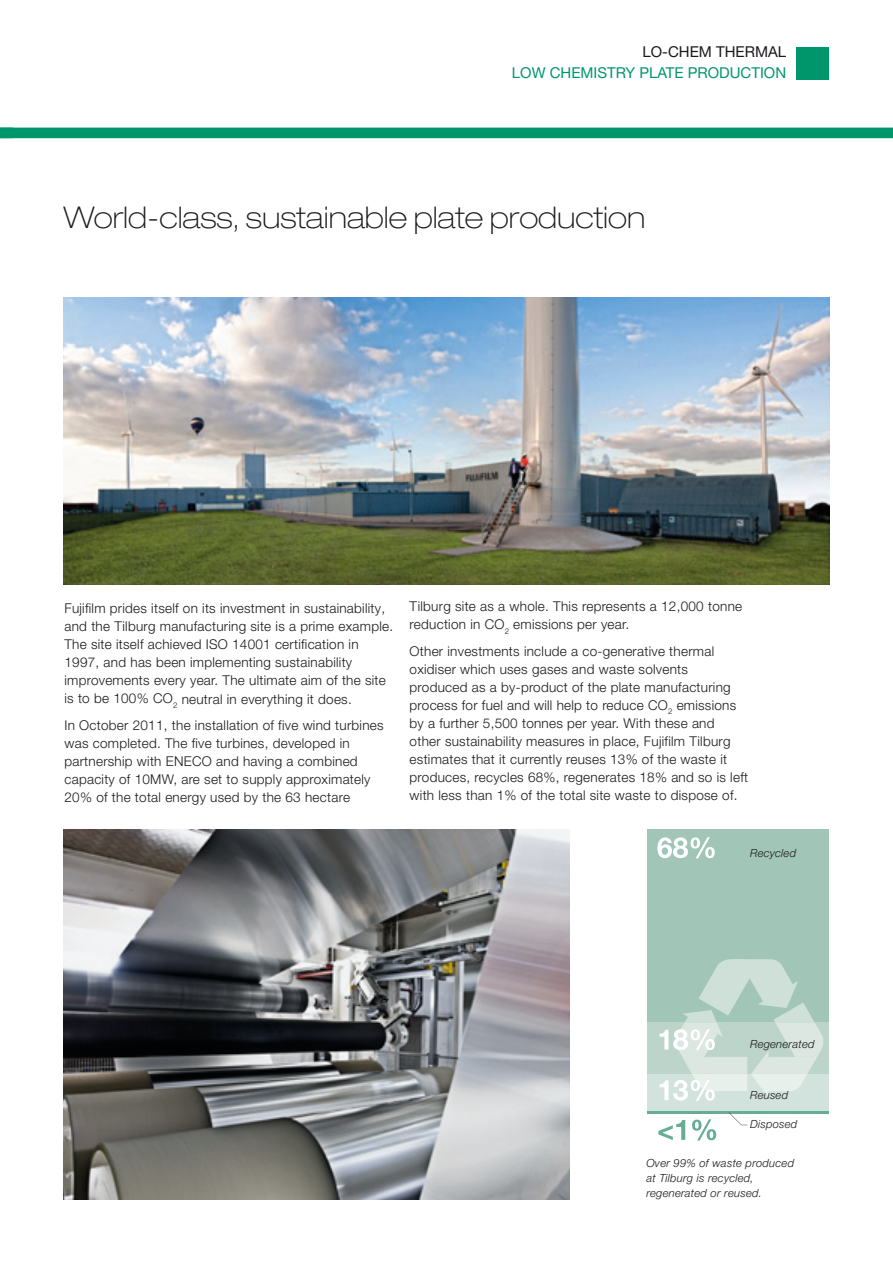
<style>
.page{position:relative;width:893px;height:1263px;background:#fff}
.page>*{position:absolute;margin:0;border:0;box-sizing:border-box;transform-origin:0 0}
.t1{font:100 expanded 30px "Helvetica Neue LT Pro";color:#1b181c}
.t2{font:15px "Helvetica Neue";color:#00966c}
.t3{font:15px "Helvetica Neue";color:#1b181c}
.t4{font:300 13.5px/18px "Helvetica Neue LT Pro";letter-spacing:.02em;color:#1b181c}
.t5{font:italic 300 11.25px/15px "Helvetica Neue LT Pro";letter-spacing:.02em;color:#1b181c}
</style>
<div class="page">
<div style="left:0;top:128px;width:893px;height:10px;background:#00966c"></div>
<img style="left:64px;top:298px;width:765px;height:287px">
<img style="left:64px;top:829px;width:506px;height:370px">
<div style="left:647px;top:829px;width:182px;height:194px;background:#a1c6b7"></div>
<div style="left:647px;top:1023px;width:182px;height:51px;background:#bcd4c9"></div>
<div style="left:647px;top:1074px;width:182px;height:37px;background:#d2e2dc"></div>
<hr style="left:647px;top:1111px;width:182px;height:3px;background:#66ad95">
<svg style="left:658px;top:1120px;width:27px;height:20px"></svg>
<svg style="left:692px;top:1119px;width:24px;height:21px"></svg>
<svg style="left:659px;top:959px;width:164px;height:142px"></svg>
<svg style="left:657px;top:837px;width:58px;height:21px"></svg>
<svg style="left:729px;top:1112px;width:18px;height:13px"></svg>
<div style="left:796px;top:47px;width:33px;height:33px;background:#00966c"></div>
<p class="t3" style="left:642px;top:43px;width:145px">LO-CHEM THERMAL</p>
<p class="t2" style="left:512px;top:64px;width:276px">LOW CHEMISTRY PLATE PRODUCTION</p>
<h1 class="t1" style="left:64px;top:199px;width:583px">World-class, sustainable plate production</h1>
<p class="t4" style="left:64px;top:599px;width:330px">Fujifilm prides itself on its investment in sustainability, and the Tilburg manufacturing site is a prime example.<br>The site itself achieved ISO 14001 certification in 1997, and has been implementing sustainability improvements every year. The ultimate aim of the site is to be 100% CO<sub>2</sub> neutral in everything it does.</p>
<p class="t4" style="left:64px;top:716px;width:321px">In October 2011, the installation of five wind turbines was completed. The five turbines, developed in partnership with ENECO and having a combined capacity of 10MW, are set to supply approximately 20% of the total energy used by the 63 hectare</p>
<p class="t4" style="left:410px;top:597px;width:334px">Tilburg site as a whole. This represents a 12,000 tonne reduction in CO<sub>2</sub> emissions per year.</p>
<p class="t4" style="left:410px;top:642px;width:340px">Other investments include a co-generative thermal oxidiser which uses gases and waste solvents produced as a by-product of the plate manufacturing process for fuel and will help to reduce CO<sub>2</sub> emissions by a further 5,500 tonnes per year. With these and other sustainability measures in place, Fujifilm Tilburg estimates that it currently reuses 13% of the waste it produces, recycles 68%, regenerates 18% and so is left with less than 1% of the total site waste to dispose of.</p>
<p class="t5" style="left:750px;top:845px;width:47px">Recycled</p>
<p class="t5" style="left:750px;top:1036px;width:66px">Regenerated</p>
<p class="t5" style="left:750px;top:1087px;width:40px">Reused</p>
<p class="t5" style="left:750px;top:1116px;width:49px">Disposed</p>
<p class="t5" style="left:646px;top:1155px;width:149px">Over 99% of waste produced at Tilburg is recycled, regenerated or reused.</p>
</div>
